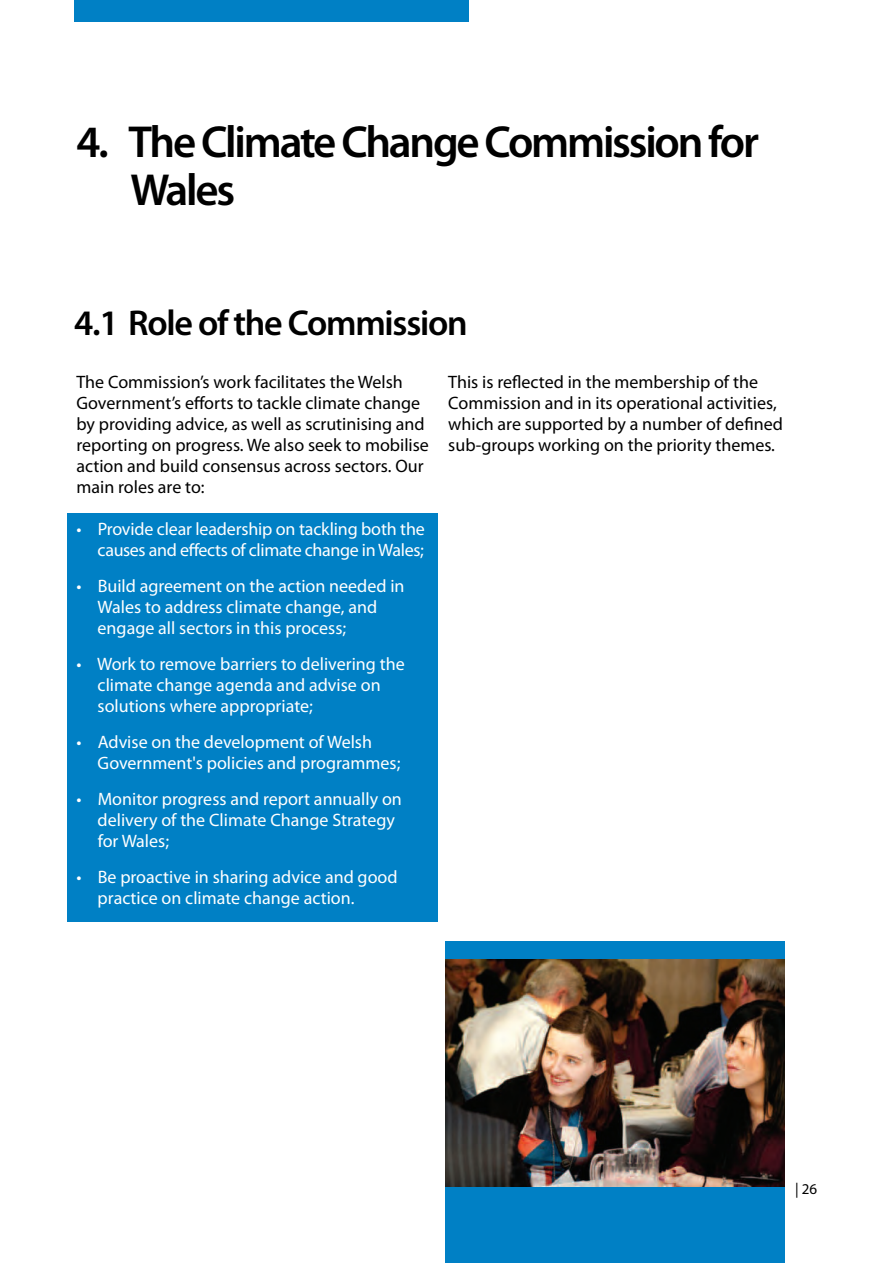
<style>
.page{position:relative;width:893px;height:1263px;background:#fff}
.page>*{position:absolute;margin:0;border:0;box-sizing:border-box;transform-origin:0 0}
.t1{font:600 45px/48px "Myriad Pro";letter-spacing:-.05em;color:#000}
.t2{font:600 36px "Myriad Pro";letter-spacing:-.035em;color:#000}
.t3{font:18px/21px "Myriad Pro";color:#fff}
.t4{font:18px/21px "Myriad Pro";color:#000}
.t5{font:15px "Myriad Pro";color:#000}
</style>
<div class="page">
<div style="left:68px;top:513px;width:370px;height:409px;background:#0080c5"></div>
<div style="left:74px;top:0;width:395px;height:22px;background:#0080c5"></div>
<div style="left:445px;top:941px;width:339px;height:322px;background:#0080c5"></div>
<img style="left:445px;top:960px;width:339px;height:226px">
<h1 class="t1" style="left:130px;top:121px;width:630px;text-indent:-54px">4. The Climate Change Commission for<br>Wales</h1>
<h2 class="t2" style="left:74px;top:310px;width:395px">4.1 Role of the Commission</h2>
<p class="t4" style="left:76px;top:373px;width:354px">The Commission’s work facilitates the Welsh Government’s efforts to tackle climate change by providing advice, as well as scrutinising and reporting on progress. We also seek to mobilise action and build consensus across sectors. Our main roles are to:</p>
<p class="t3" style="left:76px;top:520px;width:350px;text-align:right">• Provide clear leadership on tackling both the causes and effects of climate change in Wales;</p>
<p class="t3" style="left:98px;top:577px;width:308px;text-indent:-21px">• Build agreement on the action needed in<br>Wales to address climate change, and engage all sectors in this process;</p>
<p class="t3" style="left:98px;top:655px;width:309px;text-indent:-21px">• Work to remove barriers to delivering the climate change agenda and advise on solutions where appropriate;</p>
<p class="t3" style="left:98px;top:733px;width:304px;text-indent:-21px">• Advise on the development of Welsh<br>Government's policies and programmes;</p>
<p class="t3" style="left:98px;top:790px;width:306px;text-indent:-21px">• Monitor progress and report annually on delivery of the Climate Change Strategy for Wales;</p>
<p class="t3" style="left:98px;top:868px;width:301px;text-indent:-21px">• Be proactive in sharing advice and good practice on climate change action.</p>
<p class="t4" style="left:448px;top:373px;width:336px">This is reflected in the membership of the Commission and in its operational activities, which are supported by a number of defined sub-groups working on the priority themes.</p>
<p class="t5" style="left:795px;top:1183px;width:24px">| 26</p>
</div>
